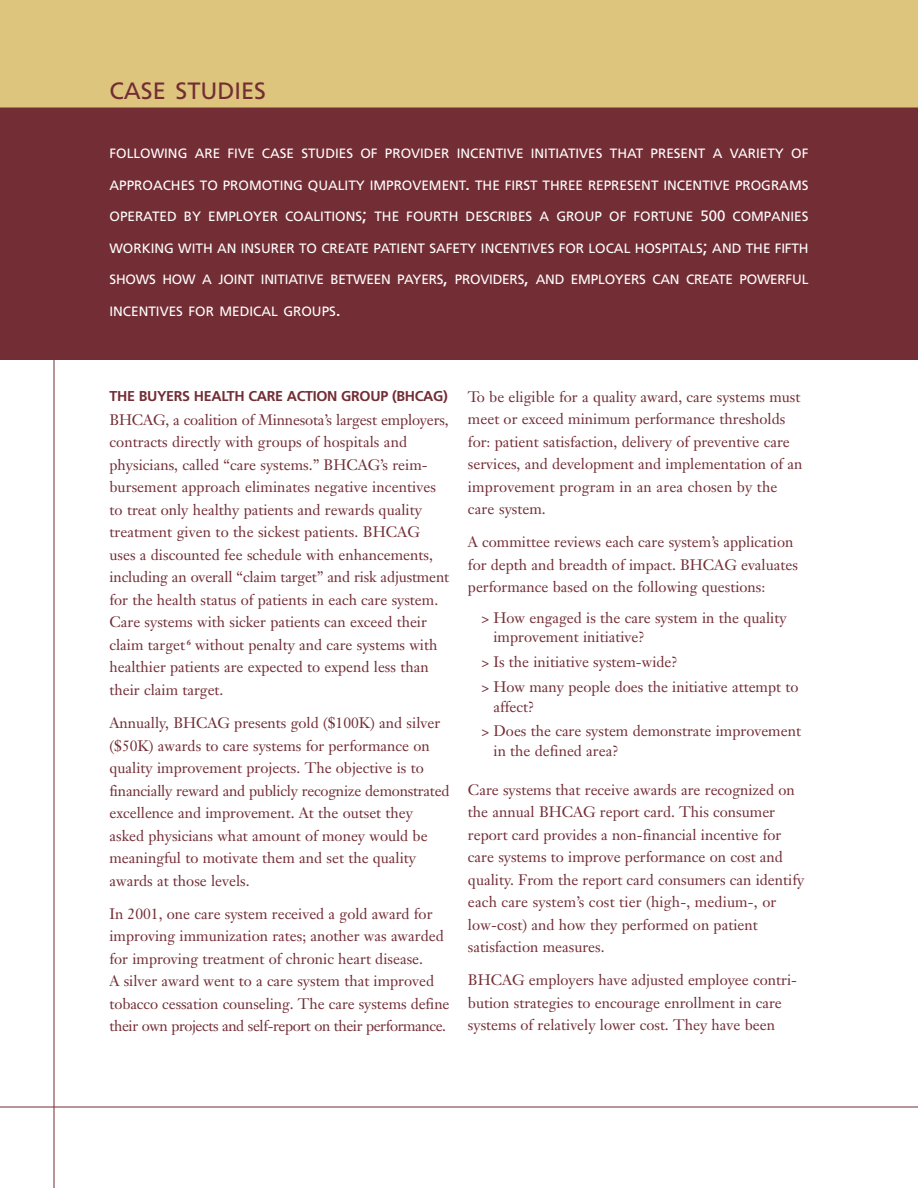
<style>
.page{position:relative;width:918px;height:1188px;background:#fff}
.page>*{position:absolute;margin:0;border:0;box-sizing:border-box;transform-origin:0 0}
.t1{font:23.7px "Frutiger";color:#732d35}
.t2{font:15px/22.5px "Janson Text";color:#732d35}
.t3{font:700 14.25px "Frutiger";letter-spacing:-.02em;color:#732d35}
.t4{font:13.5px "Frutiger";color:#fff}
.s1{font-size:18px}
.s2{font-size:15px}
</style>
<div class="page">
<hr style="left:54px;top:202px;width:1px;height:986px;background:#732d35">
<div style="left:0;top:108px;width:918px;height:251px;background:#732d35"></div>
<div style="left:0;top:0;width:918px;height:108px;background:#dec57d"></div>
<hr style="left:0;top:1107px;width:918px;height:1px;background:#732d35">
<h1 class="t1" style="left:109px;top:81px;width:158px">CASE STUDIES</h1>
<p class="t4" style="left:110px;top:148px;width:701px">FOLLOWING ARE FIVE CASE STUDIES OF PROVIDER INCENTIVE INITIATIVES THAT PRESENT A VARIETY OF</p>
<p class="t4" style="left:110px;top:180px;width:701px">APPROACHES TO PROMOTING QUALITY IMPROVEMENT<span class="s1">.</span> THE FIRST THREE REPRESENT INCENTIVE PROGRAMS</p>
<p class="t4" style="left:110px;top:211px;width:701px">OPERATED BY EMPLOYER COALITIONS<span class="s1">;</span> THE FOURTH DESCRIBES A GROUP OF FORTUNE <span class="s2">500</span> COMPANIES</p>
<p class="t4" style="left:109px;top:243px;width:701px">WORKING WITH AN INSURER TO CREATE PATIENT SAFETY INCENTIVES FOR LOCAL HOSPITALS<span class="s1">;</span> AND THE FIFTH</p>
<p class="t4" style="left:110px;top:274px;width:701px">SHOWS HOW A JOINT INITIATIVE BETWEEN PAYERS<span class="s1">,</span> PROVIDERS<span class="s1">,</span> AND EMPLOYERS CAN CREATE POWERFUL</p>
<p class="t4" style="left:110px;top:306px;width:233px">INCENTIVES FOR MEDICAL GROUPS<span class="s1">.</span></p>
<p class="t3" style="left:110px;top:390px;width:340px">THE BUYERS HEALTH CARE ACTION GROUP (BHCAG)</p>
<p class="t2" style="left:109px;top:410px;width:341px">BHCAG, a coalition of Minnesota’s largest employers, contracts directly with groups of hospitals and physicians, called “care systems.” BHCAG’s reim&shy;bursement approach eliminates negative incentives to treat only healthy patients and rewards quality treatment given to the sickest patients. BHCAG uses a discounted fee schedule with enhancements, including an overall “claim target” and risk adjustment for the health status of patients in each care system.<br>Care systems with sicker patients can exceed their claim target <sup>6</sup> without penalty and care systems with healthier patients are expected to expend less than their claim target.</p>
<p class="t2" style="left:109px;top:713px;width:341px">Annually, BHCAG presents gold ($100K) and silver ($50K) awards to care systems for performance on quality improvement projects. The objective is to financially reward and publicly recognize demonstrated excellence and improvement. At the outset they asked physicians what amount of money would be meaningful to motivate them and set the quality awards at those levels.</p>
<p class="t2" style="left:109px;top:904px;width:342px">In 2001, one care system received a gold award for improving immunization rates; another was awarded for improving treatment of chronic heart disease.<br>A silver award went to a care system that improved tobacco cessation counseling. The care systems define their own projects and self-report on their performance.</p>
<p class="t2" style="left:468px;top:387px;width:336px">To be eligible for a quality award, care systems must meet or exceed minimum performance thresholds for: patient satisfaction, delivery of preventive care services, and development and implementation of an improvement program in an area chosen by the care system.</p>
<p class="t2" style="left:468px;top:533px;width:331px">A committee reviews each care system’s application for depth and breadth of impact. BHCAG evaluates performance based on the following questions:</p>
<p class="t2" style="left:493px;top:609px;width:295px;line-height:19.5px;text-indent:-12px">&gt; How engaged is the care system in the quality improvement initiative?</p>
<p class="t2" style="left:481px;top:651px;width:319px;line-height:24.9px">&gt; Is the initiative system-wide?<br>&gt; How many people does the initiative attempt to</p>
<p class="t2" style="left:481px;top:695px;width:321px;line-height:24.9px;text-indent:12px">affect?<br>&gt; Does the care system demonstrate improvement</p>
<p class="t2" style="left:493px;top:741px;width:127px">in the defined area?</p>
<p class="t2" style="left:468px;top:780px;width:338px">Care systems that receive awards are recognized on the annual BHCAG report card. This consumer report card provides a non-financial incentive for care systems to improve performance on cost and quality. From the report card consumers can identify each care system’s cost tier (high-, medium-, or low-cost) and how they performed on patient satisfaction measures.</p>
<p class="t2" style="left:468px;top:971px;width:331px">BHCAG employers have adjusted employee contri&shy;bution strategies to encourage enrollment in care systems of relatively lower cost. They have been</p>
</div>
